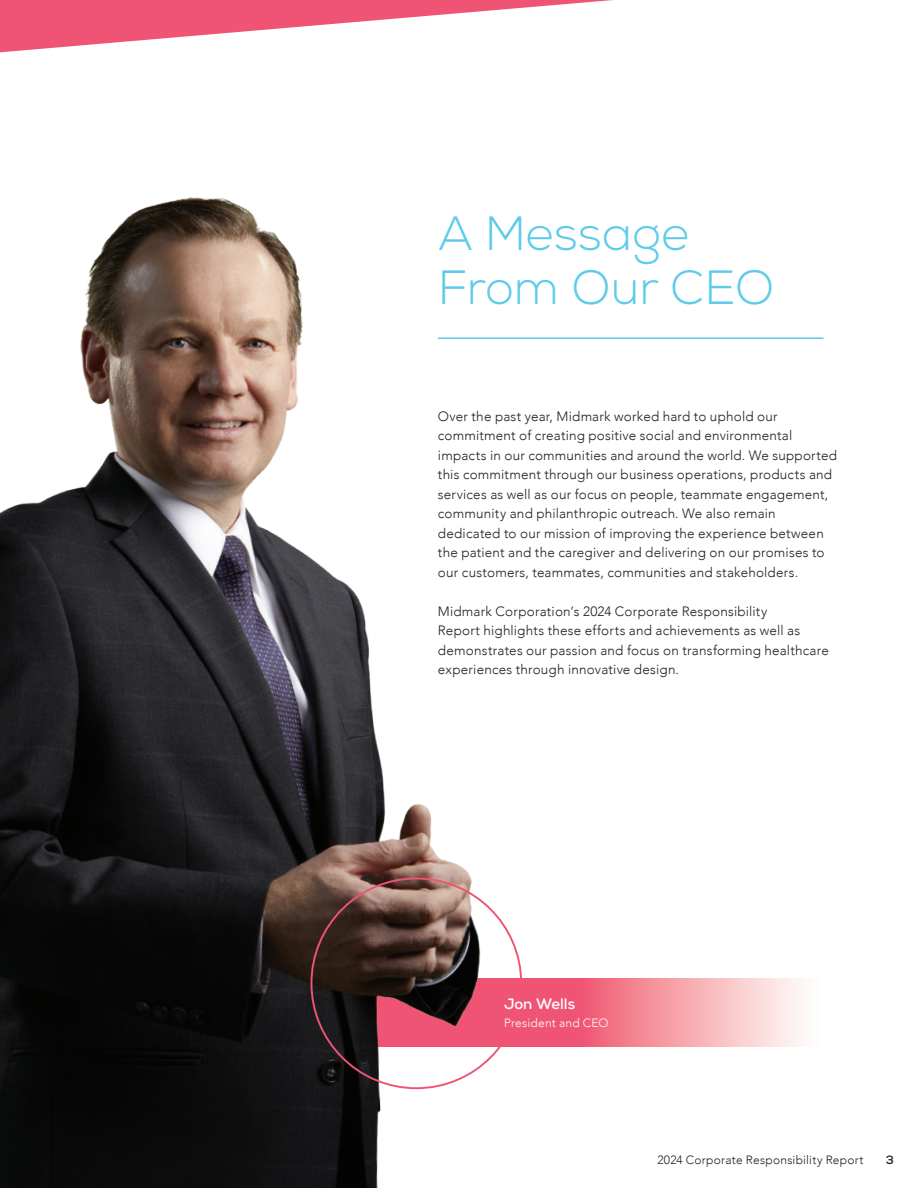
<style>
.page{position:relative;width:918px;height:1188px;background:#fff}
.page>*{position:absolute;margin:0;border:0;box-sizing:border-box;transform-origin:0 0}
.t1{font:300 48px/54px "Nexa";color:#5dcbe9}
.t2{font:700 15px "Nexa";color:#fff}
.t3{font:300 13.5px/19.5px "Avenir";letter-spacing:.015em;color:#231f20}
.t4{font:300 12px "Avenir";letter-spacing:.02em;color:#231f20}
.t5{font:300 12px "Avenir";letter-spacing:.015em;color:#fff}
.t6{font:700 12px "Nexa";color:#231f20}
</style>
<div class="page">
<svg style="left:500px;top:979px;width:300px;height:67px;background:#f592a0"></svg>
<img style="left:0;top:197px;width:500px;height:991px">
<hr style="left:438px;top:338px;width:386px;height:1px;background:#5dcbe9">
<svg style="left:0;top:0;width:613px;height:53px"></svg>
<h1 class="t1" style="left:438px;top:207px;width:338px">A Message<br>From Our CEO</h1>
<p class="t3" style="left:438px;top:406px;width:401px">Over the past year, Midmark worked hard to uphold our commitment of creating positive social and environmental impacts in our communities and around the world. We supported this commitment through our business operations, products and services as well as our focus on people, teammate engagement, community and philanthropic outreach. We also remain dedicated to our mission of improving the experience between the patient and the caregiver and delivering on our promises to our customers, teammates, communities and stakeholders.</p>
<p class="t3" style="left:438px;top:601px;width:392px">Midmark Corporation’s 2024 Corporate Responsibility<br>Report highlights these efforts and achievements as well as demonstrates our passion and focus on transforming healthcare experiences through innovative design.</p>
<p class="t2" style="left:504px;top:994px;width:73px">Jon Wells</p>
<p class="t5" style="left:504px;top:1016px;width:106px">President and CEO</p>
<p class="t4" style="left:657px;top:1153px;width:208px">2024 Corporate Responsibility Report</p>
<p class="t6" style="left:886px;top:1152px;width:10px">3</p>
</div>
